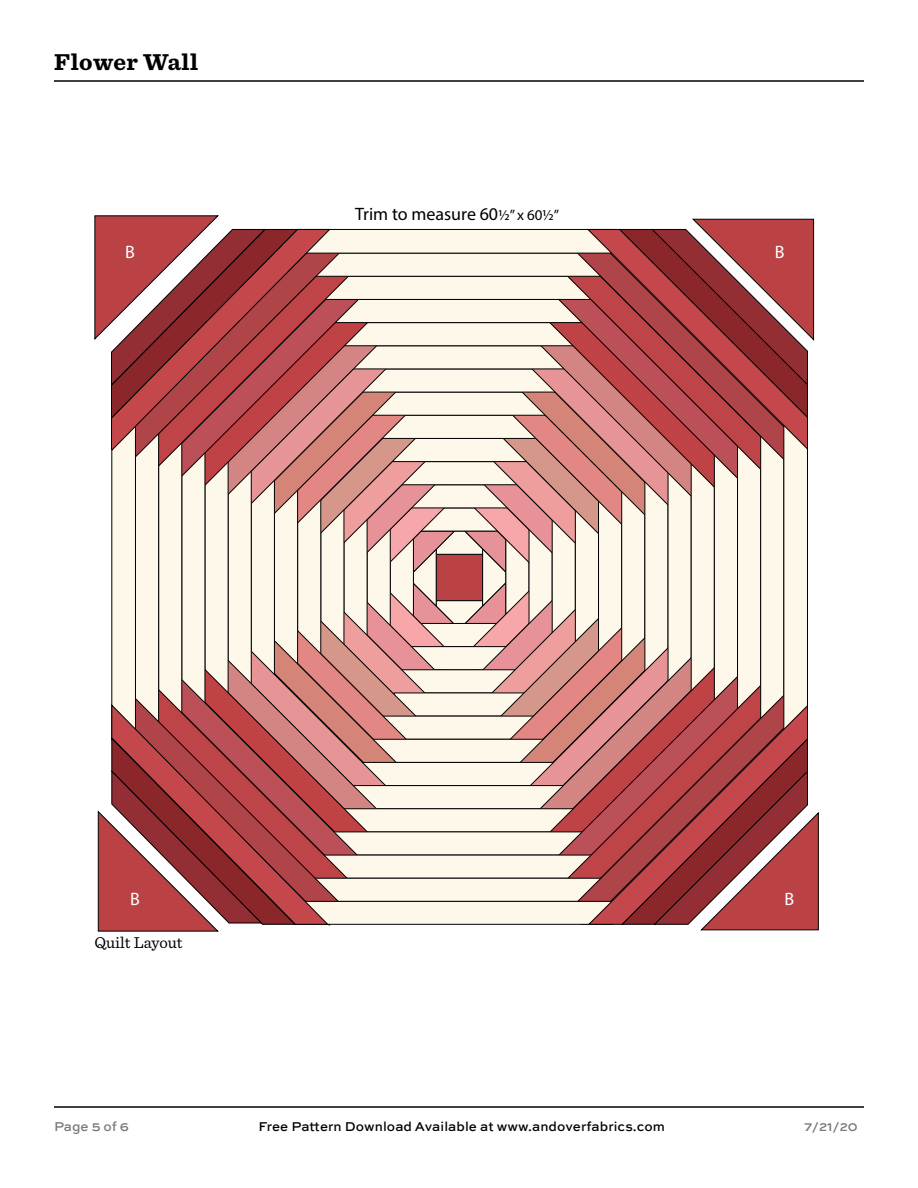
<style>
.page{position:relative;width:918px;height:1188px;background:#fff}
.page>*{position:absolute;margin:0;border:0;box-sizing:border-box;transform-origin:0 0}
.t1{font:700 24px "Sentinel";letter-spacing:.02em;color:#000}
.t2{font:18px "Myriad Pro";color:#000}
.t3{font:18px "Myriad Pro";color:#fff}
.t4{font:16.5px "Sentinel";color:#000}
.t5{font:500 13.5px "Sweet Sans Pro";letter-spacing:.005em;color:#000}
.t6{font:500 13.5px "Sweet Sans Pro";color:#77787b}
.s1{font-size:15px}
</style>
<div class="page">
<hr style="left:54px;top:80px;width:810px;height:2px;background:#000">
<hr style="left:54px;top:1106px;width:810px;height:2px;background:#000">
<svg style="left:94px;top:215px;width:725px;height:717px;background:#d19a96"></svg>
<h1 class="t1" style="left:54px;top:43px;width:146px">Flower Wall</h1>
<h2 class="t2" style="left:355px;top:203px;width:206px">Trim to measure 60<span class="s1">½” x 60½”</span></h2>
<h2 class="t3" style="left:125px;top:241px;width:11px">B</h2>
<h2 class="t3" style="left:775px;top:241px;width:11px">B</h2>
<h2 class="t3" style="left:130px;top:887px;width:11px">B</h2>
<h2 class="t3" style="left:785px;top:888px;width:11px">B</h2>
<p class="t4" style="left:94px;top:930px;width:90px">Quilt Layout</p>
<p class="t6" style="left:54px;top:1116px;width:77px">Page 5 of 6</p>
<p class="t5" style="left:259px;top:1117px;width:408px">Free Pattern Download Available at www.andoverfabrics.com</p>
<p class="t6" style="left:804px;top:1117px;width:55px">7/21/20</p>
</div>
